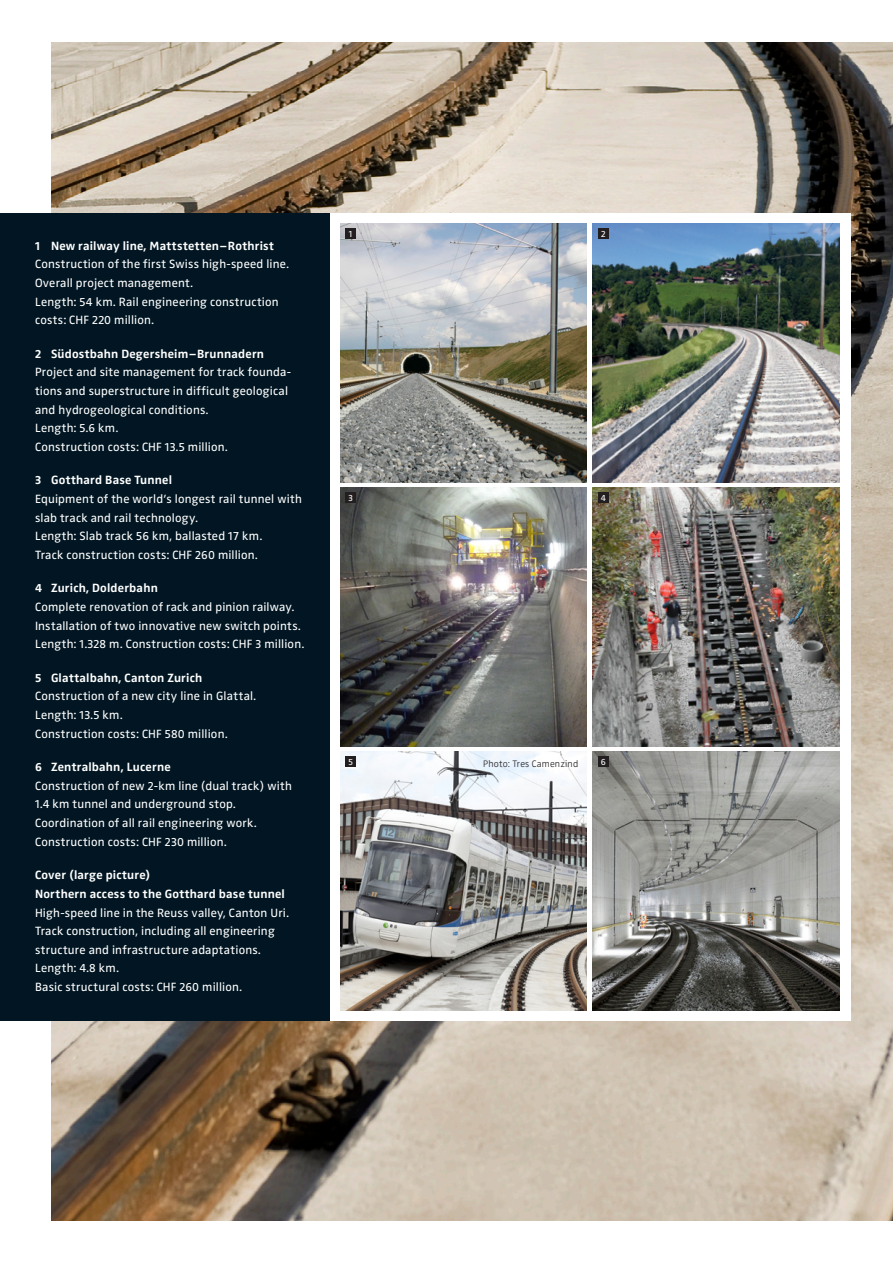
<style>
.page{position:relative;width:893px;height:1263px;background:#fff}
.page>*{position:absolute;margin:0;border:0;box-sizing:border-box;transform-origin:0 0}
.t1{font:12.3px/18.6px "Zwo Pro";letter-spacing:.015em;color:#fff}
.t2{font:700 12.3px/18.6px "Zwo Pro";letter-spacing:.015em;color:#fff}
.t3{font:300 9.75px "Zwo Pro";letter-spacing:.02em;color:#231f20}
.t4{font:9.3px "Zwo Pro";color:#fff}
</style>
<div class="page">
<img style="left:51px;top:43px;width:842px;height:1177px">
<div style="left:327px;top:213px;width:523px;height:807px;background:#fff"></div>
<img style="left:593px;top:751px;width:246px;height:260px">
<div style="left:0;top:213px;width:330px;height:807px;background:#011622"></div>
<hr style="left:892px;top:213px;width:1px;height:744px;background:#faa63f">
<img style="left:593px;top:223px;width:246px;height:260px">
<img style="left:340px;top:487px;width:247px;height:260px">
<img style="left:340px;top:751px;width:247px;height:260px">
<img style="left:593px;top:487px;width:246px;height:260px">
<img style="left:340px;top:223px;width:247px;height:260px">
<div style="left:345px;top:229px;width:11px;height:10px;background:#231f20"></div>
<div style="left:345px;top:493px;width:11px;height:10px;background:#231f20"></div>
<div style="left:345px;top:756px;width:11px;height:11px;background:#231f20"></div>
<div style="left:598px;top:229px;width:11px;height:10px;background:#231f20"></div>
<div style="left:598px;top:493px;width:11px;height:10px;background:#231f20"></div>
<div style="left:598px;top:756px;width:11px;height:11px;background:#231f20"></div>
<p class="t2" style="left:35px;top:237px;width:240px">1 New railway line, Mattstetten – Rothrist</p>
<p class="t1" style="left:35px;top:255px;width:255px">Construction of the first Swiss high-speed line.<br>Overall project management.<br>Length: 54 km. Rail engineering construction costs: CHF 220 million.</p>
<p class="t2" style="left:35px;top:345px;width:231px">2 Südostbahn Degersheim – Brunnadern</p>
<p class="t1" style="left:35px;top:363px;width:258px">Project and site management for track founda&shy;tions and superstructure in difficult geological and hydrogeological conditions.<br>Length: 5.6 km.<br>Construction costs: CHF 13.5 million.</p>
<p class="t2" style="left:35px;top:471px;width:138px">3 Gotthard Base Tunnel</p>
<p class="t1" style="left:35px;top:490px;width:268px">Equipment of the world’s longest rail tunnel with slab track and rail technology.<br>Length: Slab track 56 km, ballasted 17 km.<br>Track construction costs: CHF 260 million.</p>
<p class="t2" style="left:35px;top:579px;width:124px">4 Zurich, Dolderbahn</p>
<p class="t1" style="left:35px;top:598px;width:271px">Complete renovation of rack and pinion railway.<br>Installation of two innovative new switch points.<br>Length: 1.328 m. Construction costs: CHF 3 million.</p>
<p class="t2" style="left:35px;top:669px;width:169px">5 Glattalbahn, Canton Zurich</p>
<p class="t1" style="left:35px;top:687px;width:223px">Construction of a new city line in Glattal.<br>Length: 13.5 km.<br>Construction costs: CHF 580 million.</p>
<p class="t2" style="left:35px;top:758px;width:137px">6 Zentralbahn, Lucerne</p>
<p class="t1" style="left:35px;top:777px;width:258px">Construction of new 2-km line (dual track) with 1.4 km tunnel and underground stop.<br>Coordination of all rail engineering work.<br>Construction costs: CHF 230 million.</p>
<p class="t2" style="left:35px;top:866px;width:251px">Cover (large picture)<br>Northern access to the Gotthard base tunnel</p>
<p class="t1" style="left:35px;top:903px;width:255px">High-speed line in the Reuss valley, Canton Uri.<br>Track construction, including all engineering structure and infrastructure adaptations.<br>Length: 4.8 km.<br>Basic structural costs: CHF 260 million.</p>
<p class="t4" style="left:349px;top:228px;width:5px">1</p>
<p class="t4" style="left:349px;top:492px;width:6px">3</p>
<p class="t4" style="left:348px;top:756px;width:6px">5</p>
<p class="t4" style="left:601px;top:228px;width:6px">2</p>
<p class="t4" style="left:601px;top:492px;width:7px">4</p>
<p class="t3" style="left:483px;top:758px;width:97px">Photo: Tres Camenzind</p>
<p class="t4" style="left:601px;top:756px;width:7px">6</p>
</div>
